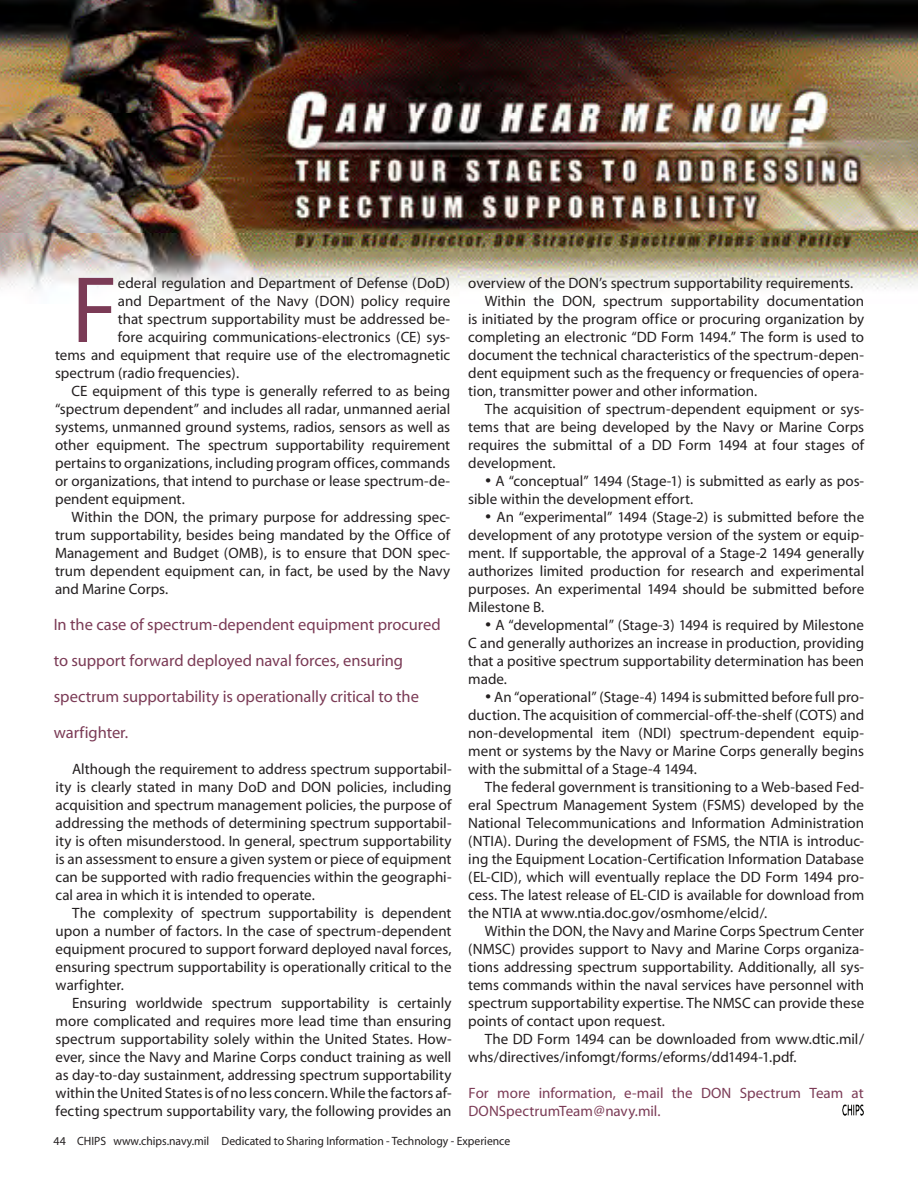
<style>
.page{position:relative;width:918px;height:1188px;background:#fff}
.page>*{position:absolute;margin:0;border:0;box-sizing:border-box;transform-origin:0 0}
.myriad_one_column{font:95.1px "Myriad";color:#7b3b56}
.myriad_one_column-2{font:16.5px/36px "Myriad";letter-spacing:-.005em;color:#7b3b56}
.myriad_one_column-3{font:15px/18px "Myriad";color:#231f20;text-align:justify}
.myriad_one_column-4{font:15px/18px "Myriad";color:#7b3b56}
.t1{font:12px "Myriad";color:#231f20}
</style>
<div class="page">
<img style="left:843px;top:1104px;width:21px;height:12px">
<img style="left:0;top:0;width:918px;height:291px">
<p class="myriad_one_column" style="left:72px;top:263px;width:48px">F</p>
<p class="myriad_one_column-3" style="left:118px;top:275px;width:334px">ederal regulation and Department of Defense (DoD)</p>
<p class="myriad_one_column-3" style="left:118px;top:293px;width:334px">and Department of the Navy (DON) policy require</p>
<p class="myriad_one_column-3" style="left:118px;top:311px;width:334px">that spectrum supportability must be addressed be-</p>
<p class="myriad_one_column-3" style="left:118px;top:329px;width:334px">fore acquiring communications-electronics (CE) sys-</p>
<p class="myriad_one_column-3" style="left:55px;top:347px;width:397px">tems and equipment that require use of the electromagnetic</p>
<p class="myriad_one_column-3" style="left:55px;top:365px;width:186px">spectrum (radio frequencies).</p>
<p class="myriad_one_column-3" style="left:55px;top:383px;width:397px;text-indent:16px">CE equipment of this type is generally referred to as being “spectrum dependent” and includes all radar, unmanned aerial systems, unmanned ground systems, radios, sensors as well as other equipment. The spectrum supportability requirement pertains to organizations, including program offices, commands or organizations, that intend to purchase or lease spectrum-de&shy;pendent equipment.</p>
<p class="myriad_one_column-3" style="left:55px;top:509px;width:397px;text-indent:16px">Within the DON, the primary purpose for addressing spec&shy;trum supportability, besides being mandated by the Office of Management and Budget (OMB), is to ensure that DON spec&shy;trum dependent equipment can, in fact, be used by the Navy and Marine Corps.</p>
<p class="myriad_one_column-2" style="left:54px;top:607px;width:388px">In the case of spectrum-dependent equipment procured to support forward deployed naval forces, ensuring spectrum supportability is operationally critical to the warfighter.</p>
<p class="myriad_one_column-3" style="left:56px;top:761px;width:398px;text-indent:17px">Although the requirement to address spectrum supportabil&shy;ity is clearly stated in many DoD and DON policies, including acquisition and spectrum management policies, the purpose of addressing the methods of determining spectrum supportabil&shy;ity is often misunderstood. In general, spectrum supportability is an assessment to ensure a given system or piece of equipment can be supported with radio frequencies within the geographi&shy;cal area in which it is intended to operate.</p>
<p class="myriad_one_column-3" style="left:56px;top:905px;width:397px;text-indent:16px">The complexity of spectrum supportability is dependent upon a number of factors. In the case of spectrum-dependent equipment procured to support forward deployed naval forces, ensuring spectrum supportability is operationally critical to the warfighter.</p>
<p class="myriad_one_column-3" style="left:56px;top:995px;width:398px;text-indent:16px">Ensuring worldwide spectrum supportability is certainly more complicated and requires more lead time than ensuring spectrum supportability solely within the United States. How&shy;ever, since the Navy and Marine Corps conduct training as well as day-to-day sustainment, addressing spectrum supportability within the United States is of no less concern. While the factors af&shy;fecting spectrum supportability vary, the following provides an</p>
<p class="myriad_one_column-3" style="left:468px;top:275px;width:387px">overview of the DON’s spectrum supportability requirements.</p>
<p class="myriad_one_column-3" style="left:468px;top:293px;width:398px;text-indent:17px">Within the DON, spectrum supportability documentation is initiated by the program office or procuring organization by completing an electronic “DD Form 1494.” The form is used to document the technical characteristics of the spectrum-depen&shy;dent equipment such as the frequency or frequencies of opera&shy;tion, transmitter power and other information.</p>
<p class="myriad_one_column-3" style="left:468px;top:401px;width:398px;text-indent:17px">The acquisition of spectrum-dependent equipment or sys&shy;tems that are being developed by the Navy or Marine Corps requires the submittal of a DD Form 1494 at four stages of development.</p>
<p class="myriad_one_column-3" style="left:468px;top:473px;width:398px;text-indent:17px">• A “conceptual” 1494 (Stage-1) is submitted as early as pos&shy;sible within the development effort.</p>
<p class="myriad_one_column-3" style="left:468px;top:509px;width:398px;text-indent:17px">• An “experimental” 1494 (Stage-2) is submitted before the development of any prototype version of the system or equip&shy;ment. If supportable, the approval of a Stage-2 1494 generally authorizes limited production for research and experimental purposes. An experimental 1494 should be submitted before Milestone B.</p>
<p class="myriad_one_column-3" style="left:468px;top:617px;width:397px;text-indent:17px">• A “developmental” (Stage-3) 1494 is required by Milestone C and generally authorizes an increase in production, providing that a positive spectrum supportability determination has been made.</p>
<p class="myriad_one_column-3" style="left:468px;top:689px;width:398px;text-indent:17px">• An “operational” (Stage-4) 1494 is submitted before full pro&shy;duction. The acquisition of commercial-off-the-shelf (COTS) and non-developmental item (NDI) spectrum-dependent equip&shy;ment or systems by the Navy or Marine Corps generally begins with the submittal of a Stage-4 1494.</p>
<p class="myriad_one_column-3" style="left:468px;top:779px;width:398px;text-indent:17px">The federal government is transitioning to a Web-based Fed&shy;eral Spectrum Management System (FSMS) developed by the National Telecommunications and Information Administration (NTIA). During the development of FSMS, the NTIA is introduc&shy;ing the Equipment Location-Certification Information Database (EL-CID), which will eventually replace the DD Form 1494 pro&shy;cess. The latest release of EL-CID is available for download from the NTIA at www.ntia.doc.gov/osmhome/elcid/.</p>
<p class="myriad_one_column-3" style="left:468px;top:923px;width:398px;text-indent:17px">Within the DON, the Navy and Marine Corps Spectrum Center (NMSC) provides support to Navy and Marine Corps organiza&shy;tions addressing spectrum supportability. Additionally, all sys&shy;tems commands within the naval services have personnel with spectrum supportability expertise. The NMSC can provide these points of contact upon request.</p>
<p class="myriad_one_column-3" style="left:468px;top:1031px;width:397px;text-indent:17px">The DD Form 1494 can be downloaded from www.dtic.mil/ whs/directives/infomgt/forms/eforms/dd1494-1.pdf.</p>
<p class="myriad_one_column-4" style="left:469px;top:1085px;width:397px">For more information, e-mail the DON Spectrum Team at<br>DONSpectrumTeam@navy.mil.</p>
<p class="t1" style="left:54px;top:1135px;width:458px">44 CHIPS www.chips.navy.mil Dedicated to Sharing Information - Technology - Experience</p>
</div>
